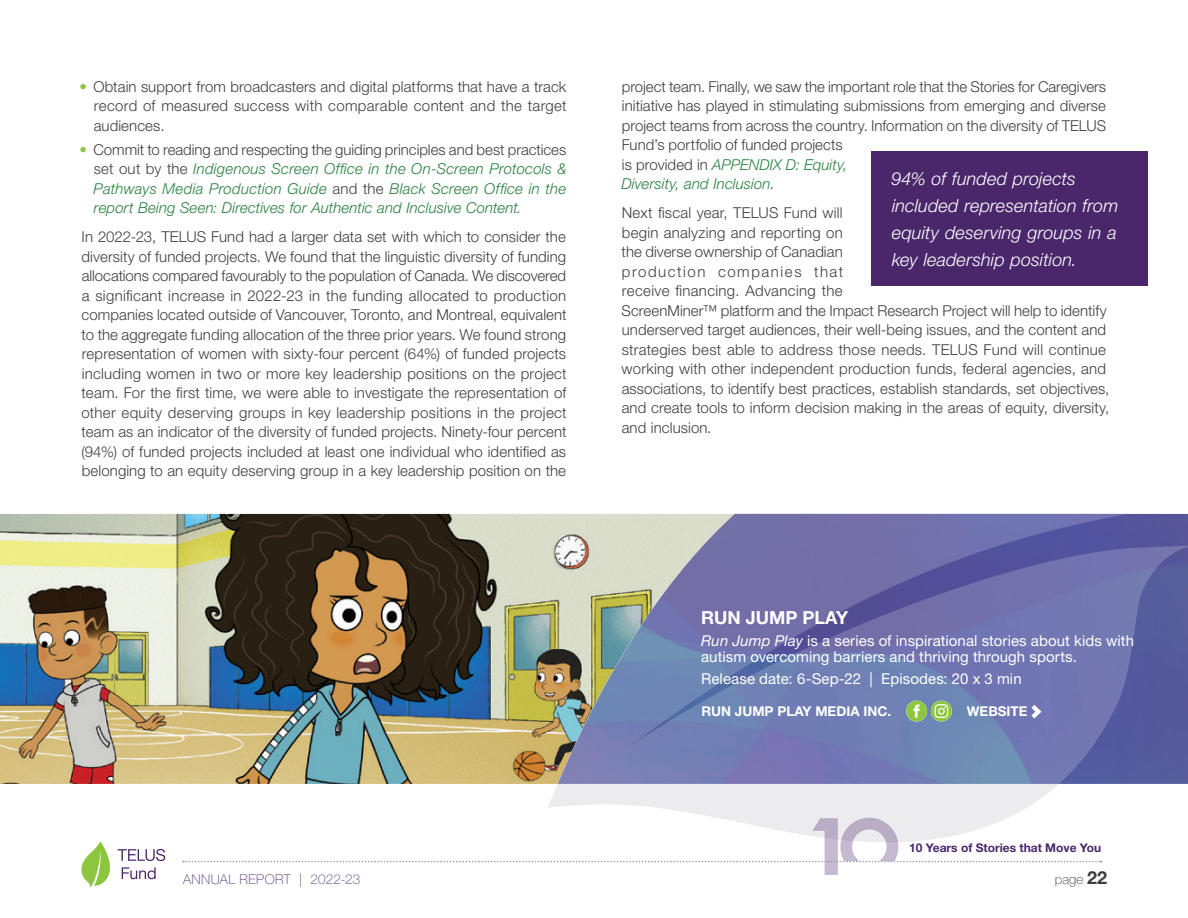
<style>
.page{position:relative;width:1188px;height:918px;background:#fff}
.page>*{position:absolute;margin:0;border:0;box-sizing:border-box;transform-origin:0 0}
.Pullquote{font:italic 300 18px/27px "Helvetica Neue LT Std";letter-spacing:.01em;color:#fff}
.ProjectBanner_Caption_Head{font:700 18px "Helvetica Neue LT Std";color:#fff}
.Body{font:300 15px/19.5px "Helvetica Neue LT Std";letter-spacing:.005em;color:#3e3e3f;text-align:justify}
.t1{font:italic 300 15px/19.5px "Helvetica Neue LT Std";letter-spacing:.005em;color:#26803e;text-align:justify}
.ProjectBanner_Caption{font:15px/16.5px "Helvetica Neue LT Std";letter-spacing:.005em;color:#fff}
.ProjectBanner_ReleaseDate{font:15px "Helvetica Neue LT Std";letter-spacing:.005em;color:#fff}
.ProjectBanner_Production_Co{font:700 13.5px "Helvetica Neue LT Std";color:#fff}
.t2{font:100 13.5px "Helvetica Neue LT Std";letter-spacing:.03em;color:#573775}
.t3{font:100 13.5px "Helvetica Neue LT Std";color:#3e3e3f}
.t4{font:700 12px "Helvetica Neue LT Std";color:#4a276b}
.s1{color:#8bc63e}
.s2{font-style:normal;color:#8bc63e}
.s3{font-style:normal;color:#3e3e3f}
.s4{font-style:italic;color:#26803e}
.s5{font-style:italic}
.s6{font-weight:700;font-size:18px}
</style>
<div class="page">
<img style="left:0;top:514px;width:548px;height:270px">
<svg style="left:548px;top:784px;width:510px;height:34px;fill:#ececee"></svg>
<svg style="left:548px;top:514px;width:640px;height:270px;background:#777dac"></svg>
<div style="left:906px;top:701px;width:21px;height:21px;background:#8bc63e;border-radius:50%"></div>
<svg style="left:914px;top:705px;width:6px;height:13px"></svg>
<svg style="left:931px;top:701px;width:21px;height:21px"></svg>
<svg style="left:934px;top:704px;width:14px;height:14px"></svg>
<svg style="left:1031px;top:705px;width:10px;height:14px"></svg>
<div style="left:871px;top:152px;width:277px;height:134px;background:#4a276b"></div>
<svg style="left:183px;top:818px;width:919px;height:57px"></svg>
<svg style="left:81px;top:841px;width:84px;height:47px"></svg>
<p class="Body" style="left:94px;top:76px;width:475px;text-indent:-14px"><span class="s1">•</span> Obtain support from broadcasters and digital platforms that have a track record of measured success with comparable content and the target audiences.</p>
<p class="t1" style="left:93px;top:139px;width:475px;text-indent:-14px"><span class="s2">•</span> <span class="s3">Commit to reading and respecting the guiding principles and best practices set out by the</span> Indigenous Screen Office in the On-Screen Protocols &amp; Pathways Media Production Guide <span class="s3">and the</span> Black Screen Office in the report Being Seen: Directives for Authentic and Inclusive Content.</p>
<p class="Body" style="left:81px;top:227px;width:487px">In 2022-23, TELUS Fund had a larger data set with which to consider the diversity of funded projects. We found that the linguistic diversity of funding allocations compared favourably to the population of Canada. We discovered a significant increase in 2022-23 in the funding allocated to production companies located outside of Vancouver, Toronto, and Montreal, equivalent to the aggregate funding allocation of the three prior years. We found strong representation of women with sixty-four percent (64%) of funded projects including women in two or more key leadership positions on the project team. For the first time, we were able to investigate the representation of other equity deserving groups in key leadership positions in the project team as an indicator of the diversity of funded projects. Ninety-four percent (94%) of funded projects included at least one individual who identified as belonging to an equity deserving group in a key leadership position on the</p>
<p class="Body" style="left:621px;top:76px;width:486px;text-align:left">project team. Finally, we saw the important role that the Stories for Caregivers initiative has played in stimulating submissions from emerging and diverse project teams from across the country. Information on the diversity of TELUS Fund’s portfolio of funded projects<br>is provided in <span class="s4">APPENDIX D: Equity,<br>Diversity, and Inclusion</span>.</p>
<p class="Body" style="left:622px;top:203px;width:489px;text-align:left">Next fiscal year, TELUS Fund will<br>begin analyzing and reporting on<br>the diverse ownership of Canadian<br>production companies that<br>receive financing. Advancing the<br>ScreenMiner™ platform and the Impact Research Project will help to identify underserved target audiences, their well-being issues, and the content and strategies best able to address those needs. TELUS Fund will continue working with other independent production funds, federal agencies, and associations, to identify best practices, establish standards, set objectives, and create tools to inform decision making in the areas of equity, diversity, and inclusion.</p>
<p class="Pullquote" style="left:891px;top:165px;width:228px">94% of funded projects included representation from equity deserving groups in a key leadership position.</p>
<p class="ProjectBanner_Caption_Head" style="left:701px;top:606px;width:149px">RUN JUMP PLAY</p>
<p class="ProjectBanner_Caption" style="left:701px;top:632px;width:434px"><span class="s5">Run Jump Play</span> is a series of inspirational stories about kids with autism overcoming barriers and thriving through sports.</p>
<p class="ProjectBanner_ReleaseDate" style="left:701px;top:670px;width:322px">Release date: 6-Sep-22 | Episodes: 20 x 3 min</p>
<p class="ProjectBanner_Production_Co" style="left:701px;top:703px;width:191px">RUN JUMP PLAY MEDIA INC.</p>
<p class="ProjectBanner_Production_Co" style="left:967px;top:703px;width:62px">WEBSITE</p>
<p class="t4" style="left:909px;top:840px;width:194px">10 Years of Stories that Move You</p>
<p class="t2" style="left:183px;top:871px;width:179px">ANNUAL REPORT | 2022-23</p>
<p class="t3" style="left:1055px;top:871px;width:54px">page <span class="s6">22</span></p>
</div>
